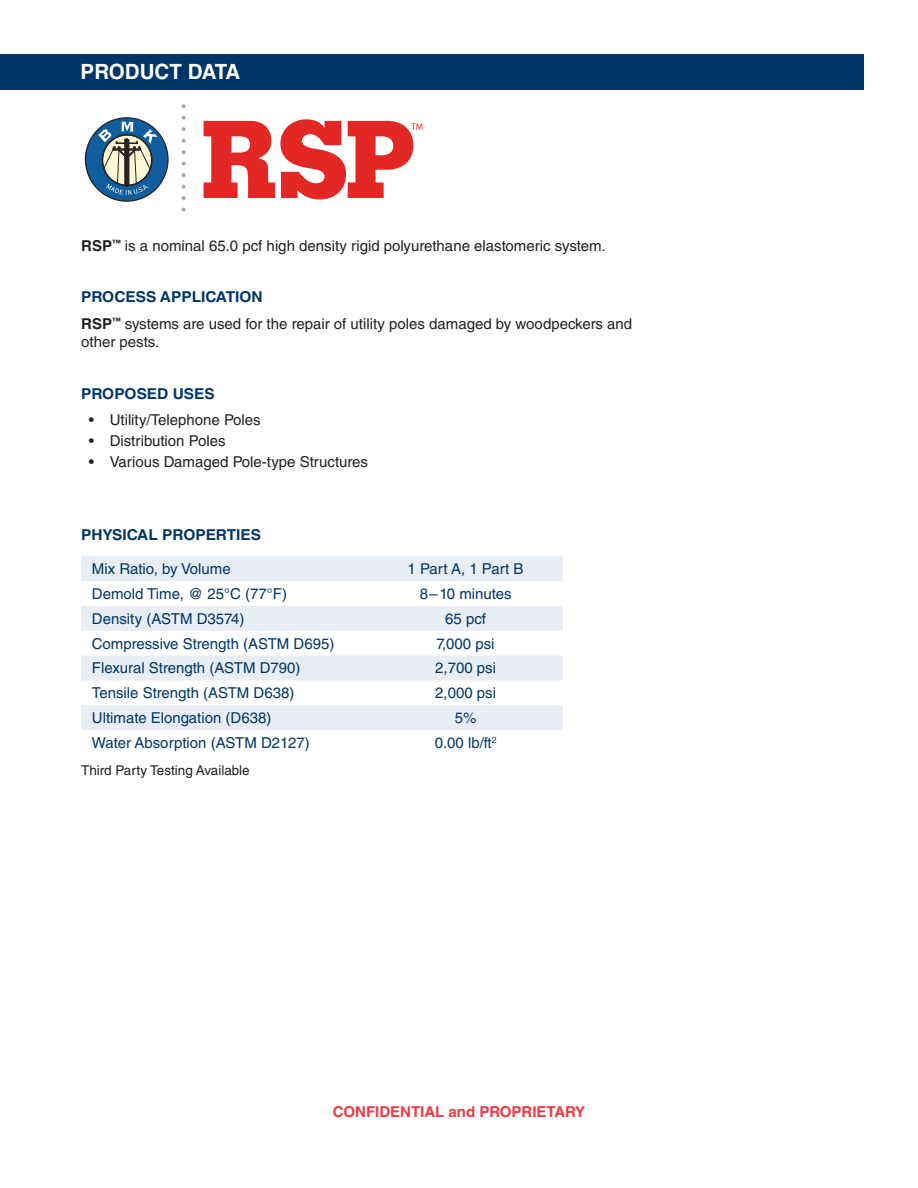
<style>
.page{position:relative;width:918px;height:1188px;background:#fff}
.page>*{position:absolute;margin:0;border:0;box-sizing:border-box;transform-origin:0 0}
.t1{font:700 21px "Helvetica LT Std";color:#fff}
.t2{font:15px "Helvetica LT Std";color:#003667}
.t3{font:15px/26.2px "Helvetica LT Std";color:#231f20}
.t4{font:700 15px "Helvetica LT Std";color:#003667}
.t5{font:700 15px "Helvetica LT Std";color:#ee3a41}
.t6{font:13.5px "Helvetica LT Std";color:#231f20}
.s1{font-weight:700}
.s2{font-weight:700;color:#003667}
</style>
<div class="page">
<svg style="left:81px;top:556px;width:482px;height:174px;fill:#e9edf4"></svg>
<svg style="left:85px;top:118px;width:83px;height:83px"></svg>
<svg style="left:98px;top:122px;width:60px;height:73px;background:#7290a0"></svg>
<svg style="left:182px;top:104px;width:4px;height:4px"></svg>
<svg style="left:182px;top:116px;width:4px;height:4px"></svg>
<svg style="left:182px;top:127px;width:4px;height:4px"></svg>
<svg style="left:182px;top:139px;width:4px;height:4px"></svg>
<svg style="left:182px;top:150px;width:4px;height:4px"></svg>
<svg style="left:182px;top:162px;width:4px;height:4px"></svg>
<svg style="left:182px;top:173px;width:4px;height:4px"></svg>
<svg style="left:182px;top:185px;width:4px;height:4px"></svg>
<svg style="left:182px;top:196px;width:4px;height:4px"></svg>
<svg style="left:182px;top:208px;width:4px;height:4px"></svg>
<svg style="left:204px;top:119px;width:219px;height:80px"></svg>
<div style="left:0;top:54px;width:864px;height:36px;background:#003667"></div>
<h1 class="t1" style="left:81px;top:59px;width:161px">PRODUCT DATA</h1>
<p class="t3" style="left:81px;top:232px;width:526px"><span class="s1">RSP</span><sup>™</sup> is a nominal 65.0 pcf high density rigid polyurethane elastomeric system.</p>
<p class="t3" style="left:81px;top:284px;width:552px"><span class="s2">PROCESS APPLICATION<br></span><span class="s1">RSP</span><sup>™</sup> systems are used for the repair of utility poles damaged by woodpeckers and</p>
<p class="t3" style="left:81px;top:329px;width:80px">other pests.</p>
<p class="t4" style="left:81px;top:385px;width:135px">PROPOSED USES</p>
<p class="t3" style="left:89px;top:406px;width:174px">• Utility/Telephone Poles</p>
<p class="t3" style="left:89px;top:427px;width:138px">• Distribution Poles</p>
<p class="t3" style="left:89px;top:449px;width:281px">• Various Damaged Pole-type Structures</p>
<p class="t4" style="left:81px;top:526px;width:181px">PHYSICAL PROPERTIES</p>
<p class="t2" style="left:92px;top:560px;width:140px">Mix Ratio, by Volume</p>
<p class="t2" style="left:408px;top:560px;width:117px">1 Part A, 1 Part B</p>
<p class="t2" style="left:92px;top:585px;width:197px">Demold Time, @ 25°C (77°F)</p>
<p class="t2" style="left:420px;top:585px;width:93px">8–10 minutes</p>
<p class="t2" style="left:92px;top:610px;width:154px">Density (ASTM D3574)</p>
<p class="t2" style="left:445px;top:610px;width:42px">65 pcf</p>
<p class="t2" style="left:92px;top:635px;width:244px">Compressive Strength (ASTM D695)</p>
<p class="t2" style="left:437px;top:635px;width:60px">7,000 psi</p>
<p class="t2" style="left:92px;top:659px;width:210px">Flexural Strength (ASTM D790)</p>
<p class="t2" style="left:435px;top:659px;width:62px">2,700 psi</p>
<p class="t2" style="left:92px;top:684px;width:204px">Tensile Strength (ASTM D638)</p>
<p class="t2" style="left:435px;top:684px;width:62px">2,000 psi</p>
<p class="t2" style="left:92px;top:709px;width:181px">Ultimate Elongation (D638)</p>
<p class="t2" style="left:455px;top:709px;width:23px">5%</p>
<p class="t2" style="left:92px;top:734px;width:219px">Water Absorption (ASTM D2127)</p>
<p class="t2" style="left:435px;top:734px;width:63px">0.00 lb/ft<sup>2</sup></p>
<p class="t6" style="left:81px;top:763px;width:170px">Third Party Testing Available</p>
<p class="t5" style="left:333px;top:1102px;width:254px">CONFIDENTIAL and PROPRIETARY</p>
</div>
